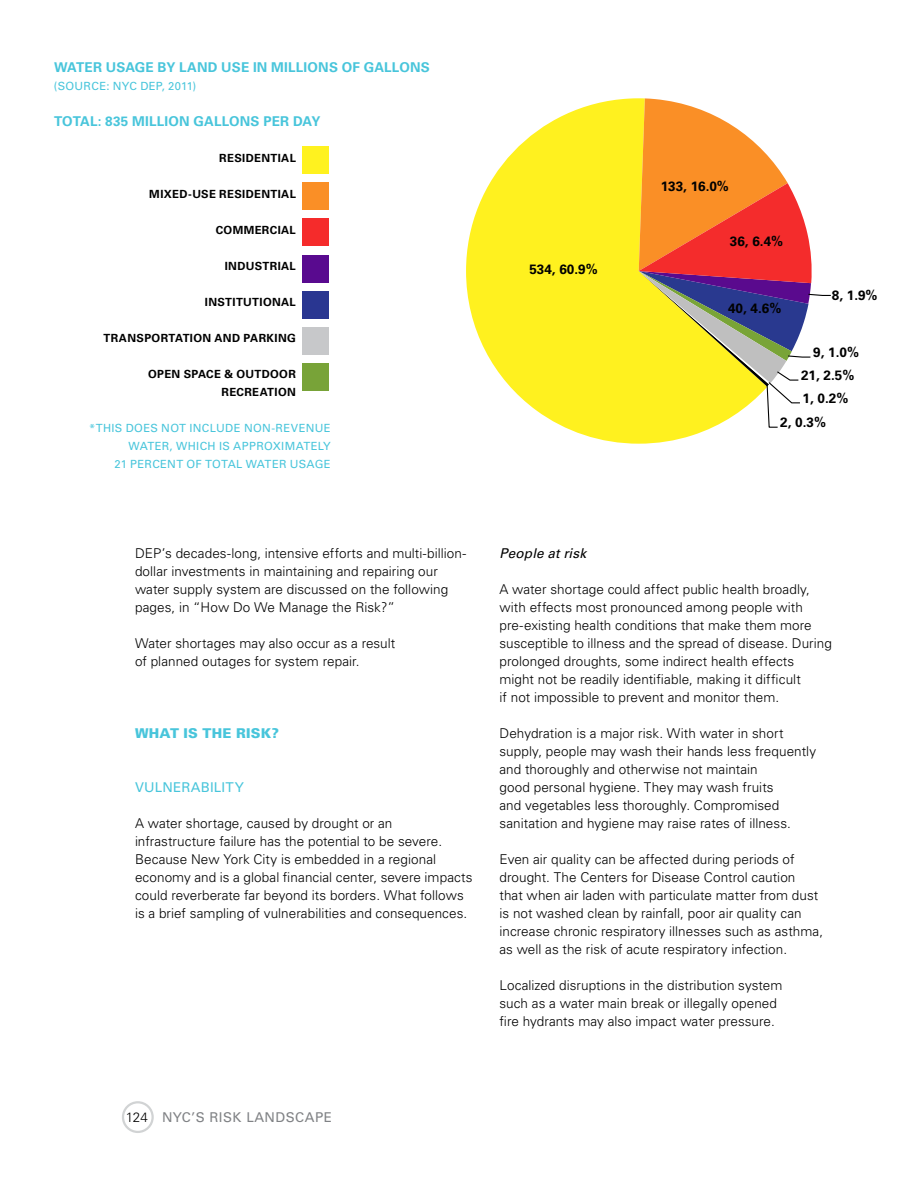
<style>
.page{position:relative;width:918px;height:1188px;background:#fff}
.page>*{position:absolute;margin:0;border:0;box-sizing:border-box;transform-origin:0 0}
.t1{font:300 13.5px/18px "Univers LT Std";letter-spacing:.005em;color:#000}
.t2{font:700 13.5px "Univers LT Std";letter-spacing:.015em;color:#48c5db}
.t3{font:700 13.5px/23px "Univers LT Std";color:#010101}
.t4{font:13.5px "Univers LT Std";letter-spacing:.035em;color:#808285}
.t5{font:900 13.5px "Univers LT Std";letter-spacing:.02em;color:#48c5db}
.t6{font:13.5px "Univers LT Std";letter-spacing:.015em;color:#48c5db}
.t7{font:italic 13.5px "Univers LT Std";letter-spacing:.01em;color:#000}
.t8{font:700 11.25px/18px "Univers LT Std";letter-spacing:.035em;color:#000;text-align:right}
.t9{font:11.25px "Univers LT Std";letter-spacing:.03em;color:#48c5db}
.t10{font:11.25px "Univers LT Std";letter-spacing:.01em;color:#48c5db}
.s1{font-weight:300;color:#000}
</style>
<div class="page">
<svg style="left:466px;top:98px;width:245px;height:346px;fill:#fff11f"></svg>
<svg style="left:639px;top:98px;width:192px;height:330px"></svg>
<div style="left:302px;top:146px;width:27px;height:27px;background:#fff21f"></div>
<div style="left:302px;top:219px;width:27px;height:27px;background:#f52b2b"></div>
<div style="left:302px;top:255px;width:27px;height:27px;background:#590a8f"></div>
<div style="left:302px;top:291px;width:27px;height:27px;background:#293691"></div>
<div style="left:302px;top:328px;width:27px;height:27px;background:#c7c8ca"></div>
<div style="left:302px;top:364px;width:27px;height:27px;background:#78a338"></div>
<div style="left:302px;top:183px;width:27px;height:27px;background:#fa8f26"></div>
<div style="left:122px;top:1101px;width:32px;height:32px;border:2px solid #d1d3d4;border-radius:50%"></div>
<p class="t2" style="left:54px;top:59px;width:135px">WATER USAGE BY LAN</p>
<p class="t2" style="left:208px;top:59px;width:24px">D USE</p>
<p class="t2" style="left:253px;top:59px;width:178px">IN MILLIONS OF GALLONS</p>
<p class="t9" style="left:54px;top:79px;width:33px">(SO URCE</p>
<p class="t10" style="left:106px;top:79px;width:91px">: NYC DEP, 2011)</p>
<p class="t2" style="left:54px;top:113px;width:268px">TOTAL : 835 MILLION GALLONS PER DAY</p>
<p class="t8" style="left:219px;top:149px;width:78px">RESIDENTIAL</p>
<p class="t8" style="left:149px;top:185px;width:148px">MIXED-USE RESIDENTIAL</p>
<p class="t8" style="left:216px;top:221px;width:82px">COMMERCIAL</p>
<p class="t8" style="left:225px;top:257px;width:73px">INDUSTRIAL</p>
<p class="t8" style="left:205px;top:293px;width:93px">INSTITUTIONAL</p>
<p class="t8" style="left:104px;top:329px;width:194px">TRANSPORTATION AND PARKING</p>
<p class="t8" style="left:148px;top:365px;width:149px">OP EN SPACE &amp; OUTD OOR<br>RECREATION</p>
<p class="t9" style="left:89px;top:421px;width:46px">*THIS DOE</p>
<p class="t9" style="left:150px;top:421px;width:80px">S NOT INC LUDE</p>
<p class="t9" style="left:244px;top:421px;width:10px">NON</p>
<p class="t9" style="left:271px;top:421px;width:59px">-RE VEN UE</p>
<p class="t9" style="left:129px;top:439px;width:114px">WA TER , WHICH IS APPRO</p>
<p class="t9" style="left:273px;top:439px;width:18px">XIMA</p>
<p class="t9" style="left:303px;top:439px;width:28px">TELY</p>
<p class="t9" style="left:114px;top:457px;width:25px">21 PERCEN</p>
<p class="t9" style="left:176px;top:457px;width:100px">T OF TOTAL WATER</p>
<p class="t9" style="left:290px;top:457px;width:41px">USAGE</p>
<p class="t3" style="left:529px;top:258px;width:70px">534, 60.9%</p>
<p class="t3" style="left:661px;top:175px;width:70px">133, 16.0%</p>
<p class="t3" style="left:730px;top:230px;width:55px">36, 6.4%</p>
<p class="t3" style="left:728px;top:297px;width:55px">40, 4.6%</p>
<p class="t3" style="left:832px;top:284px;width:47px">8, 1.9%</p>
<p class="t3" style="left:801px;top:341px;width:59px;text-indent:12px">9, 1.0%<br>21, 2.5%<br>1, 0.2%</p>
<p class="t3" style="left:780px;top:411px;width:47px">2, 0.3%</p>
<p class="t1" style="left:135px;top:544px;width:333px">DEP’s decades-long, intensive efforts and multi-billion&shy;dollar investments in maintaining and repairing our water supply system are discussed on the following pages, in “How Do We Manage the Risk?”</p>
<p class="t1" style="left:135px;top:634px;width:262px">Water shortages may also occur as a result of planned outages for system repair.</p>
<p class="t5" style="left:135px;top:725px;width:145px">WHAT IS THE RISK?</p>
<p class="t6" style="left:135px;top:779px;width:32px">VULNERAB</p>
<p class="t6" style="left:210px;top:779px;width:34px">ILITY</p>
<p class="t1" style="left:135px;top:814px;width:339px">A water shortage, caused by drought or an infrastructure failure has the potential to be severe.<br>Because New York City is embedded in a regional economy and is a global financial center, severe impacts could reverberate far beyond its borders. What follows is a brief sampling of vulnerabilities and consequences.</p>
<p class="t7" style="left:500px;top:545px;width:88px">People at risk</p>
<p class="t1" style="left:500px;top:580px;width:334px">A water shortage could affect public health broadly, with effects most pronounced among people with pre-existing health conditions that make them more susceptible to illness and the spread of disease. During prolonged droughts, some indirect health effects might not be readily identifiable, making it difficult<br>if not impossible to prevent and monitor them.</p>
<p class="t1" style="left:500px;top:724px;width:318px">Dehydration is a major risk. With water in short supply, people may wash their hands less frequently and thoroughly and otherwise not maintain<br>good personal hygiene. They may wash fruits<br>and vegetables less thoroughly. Compromised sanitation and hygiene may raise rates of illness.</p>
<p class="t1" style="left:500px;top:850px;width:325px">Even air quality can be affected during periods of drought. The Centers for Disease Control caution<br>that when air laden with particulate matter from dust is not washed clean by rainfall, poor air quality can increase chronic respiratory illnesses such as asthma, as well as the risk of acute respiratory infection.</p>
<p class="t1" style="left:500px;top:976px;width:285px">Localized disruptions in the distribution system such as a water main break or illegally opened fire hydrants may also impact water pressure.</p>
<p class="t4" style="left:126px;top:1109px;width:208px"><span class="s1">124</span> NYC’S RISK LAN DSCAPE</p>
</div>
